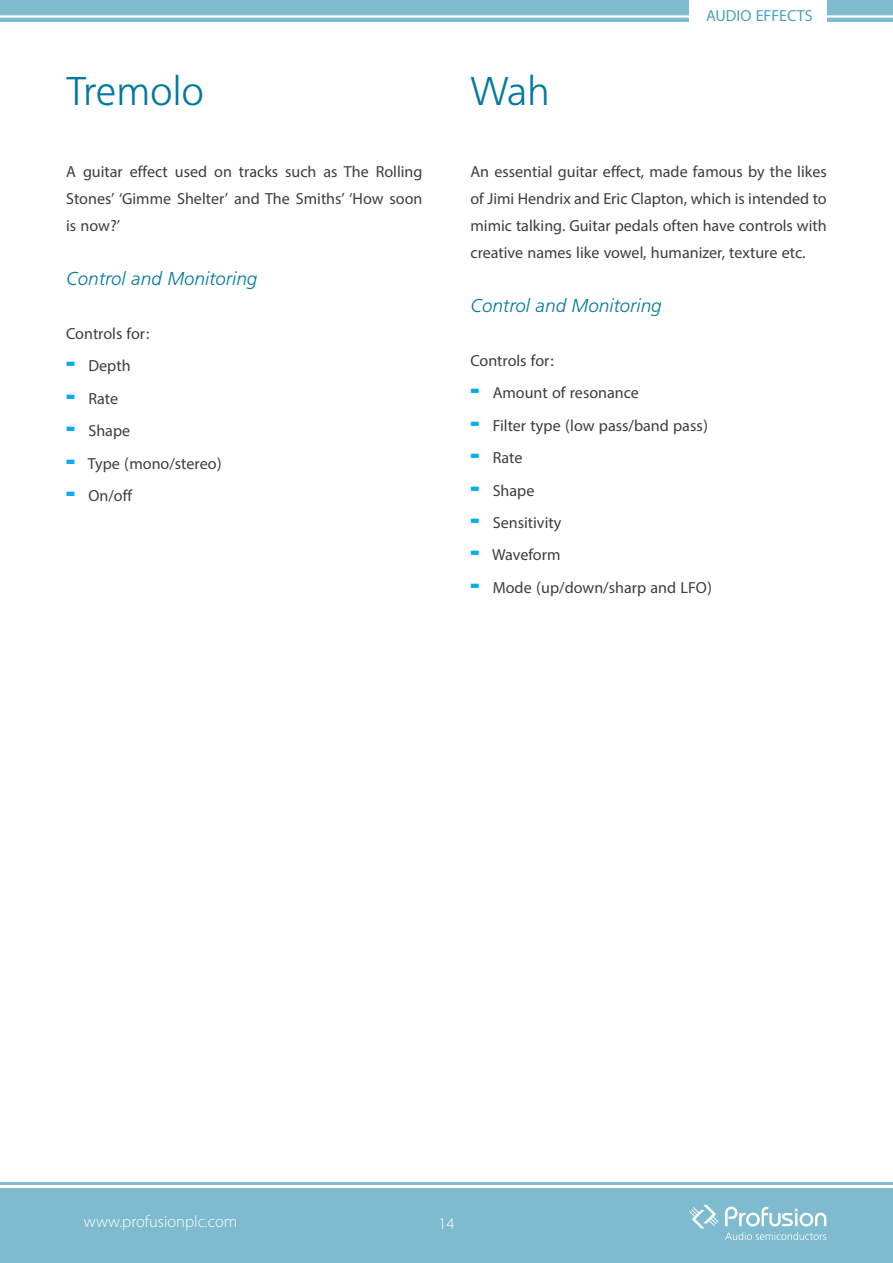
<style>
.page{position:relative;width:893px;height:1263px;background:#fff}
.page>*{position:absolute;margin:0;border:0;box-sizing:border-box;transform-origin:0 0}
.Paragraph_copy{font:300 42px "Frugal Sans";color:#0079a1}
.Paragraph_copy-2{font:22.5px/27px "Myriad Arabic";color:#3e3d3c;text-align:justify}
.Paragraph_copy-3{font:22.5px "Myriad Arabic";color:#4da1bd}
.Paragraph_copy-4{font:italic 300 19.5px "Frugal Sans";color:#0079a1}
.t1{font:300 16.5px "Myriad Pro";color:#fff}
.s1{font-family:"Arial";font-weight:900;font-size:27px;color:#00aeef}
</style>
<div class="page">
<div style="left:0;top:1188px;width:893px;height:75px;background:#7ebbcf"></div>
<svg style="left:725px;top:1206px;width:101px;height:20px"></svg>
<svg style="left:725px;top:1232px;width:101px;height:8px"></svg>
<svg style="left:689px;top:1205px;width:30px;height:23px"></svg>
<hr style="left:0;top:1182px;width:893px;height:3px;background:#0079a1">
<div style="left:0;top:0;width:893px;height:21px;background:#80bcd0"></div>
<hr style="left:0;top:15px;width:893px;height:3px;background:#fff">
<div style="left:690px;top:0;width:137px;height:35px;background:#fff"></div>
<p class="Paragraph_copy" style="left:66px;top:67px;width:140px">Tremolo</p>
<p class="Paragraph_copy" style="left:470px;top:67px;width:81px">Wah</p>
<p class="Paragraph_copy-3" style="left:706px;top:0;width:108px">AUDIO EFFECTS</p>
<p class="Paragraph_copy-2" style="left:66px;top:158px;width:358px">A guitar effect used on tracks such as The Rolling Stones’ ‘Gimme Shelter’ and The Smiths’ ‘How soon is now?’</p>
<p class="Paragraph_copy-4" style="left:66px;top:267px;width:193px">Control and Monitoring</p>
<p class="Paragraph_copy-2" style="left:66px;top:320px;width:85px">Controls for:</p>
<p class="Paragraph_copy-2" style="left:66px;top:353px;width:66px"><span class="s1">-</span> Depth</p>
<p class="Paragraph_copy-2" style="left:66px;top:385px;width:54px"><span class="s1">-</span> Rate</p>
<p class="Paragraph_copy-2" style="left:66px;top:417px;width:66px"><span class="s1">-</span> Shape</p>
<p class="Paragraph_copy-2" style="left:66px;top:450px;width:157px"><span class="s1">-</span> Type (mono/stereo)</p>
<p class="Paragraph_copy-2" style="left:66px;top:482px;width:68px"><span class="s1">-</span> On/off</p>
<p class="Paragraph_copy-2" style="left:470px;top:158px;width:358px">An essential guitar effect, made famous by the likes of Jimi Hendrix and Eric Clapton, which is intended to mimic talking. Guitar pedals often have controls with creative names like vowel, humanizer, texture etc.</p>
<p class="Paragraph_copy-4" style="left:470px;top:294px;width:193px">Control and Monitoring</p>
<p class="Paragraph_copy-2" style="left:470px;top:347px;width:85px">Controls for:</p>
<p class="Paragraph_copy-2" style="left:470px;top:380px;width:170px"><span class="s1">-</span> Amount of resonance</p>
<p class="Paragraph_copy-2" style="left:470px;top:412px;width:239px"><span class="s1">-</span> Filter type (low pass/band pass)</p>
<p class="Paragraph_copy-2" style="left:470px;top:444px;width:54px"><span class="s1">-</span> Rate</p>
<p class="Paragraph_copy-2" style="left:470px;top:477px;width:66px"><span class="s1">-</span> Shape</p>
<p class="Paragraph_copy-2" style="left:470px;top:509px;width:92px"><span class="s1">-</span> Sensitivity</p>
<p class="Paragraph_copy-2" style="left:470px;top:542px;width:92px"><span class="s1">-</span> Waveform</p>
<p class="Paragraph_copy-2" style="left:470px;top:574px;width:243px"><span class="s1">-</span> Mode (up/down/sharp and LFO)</p>
<p class="t1" style="left:84px;top:1213px;width:155px">www.profusionplc.com</p>
<p class="t1" style="left:438px;top:1214px;width:18px">14</p>
</div>
